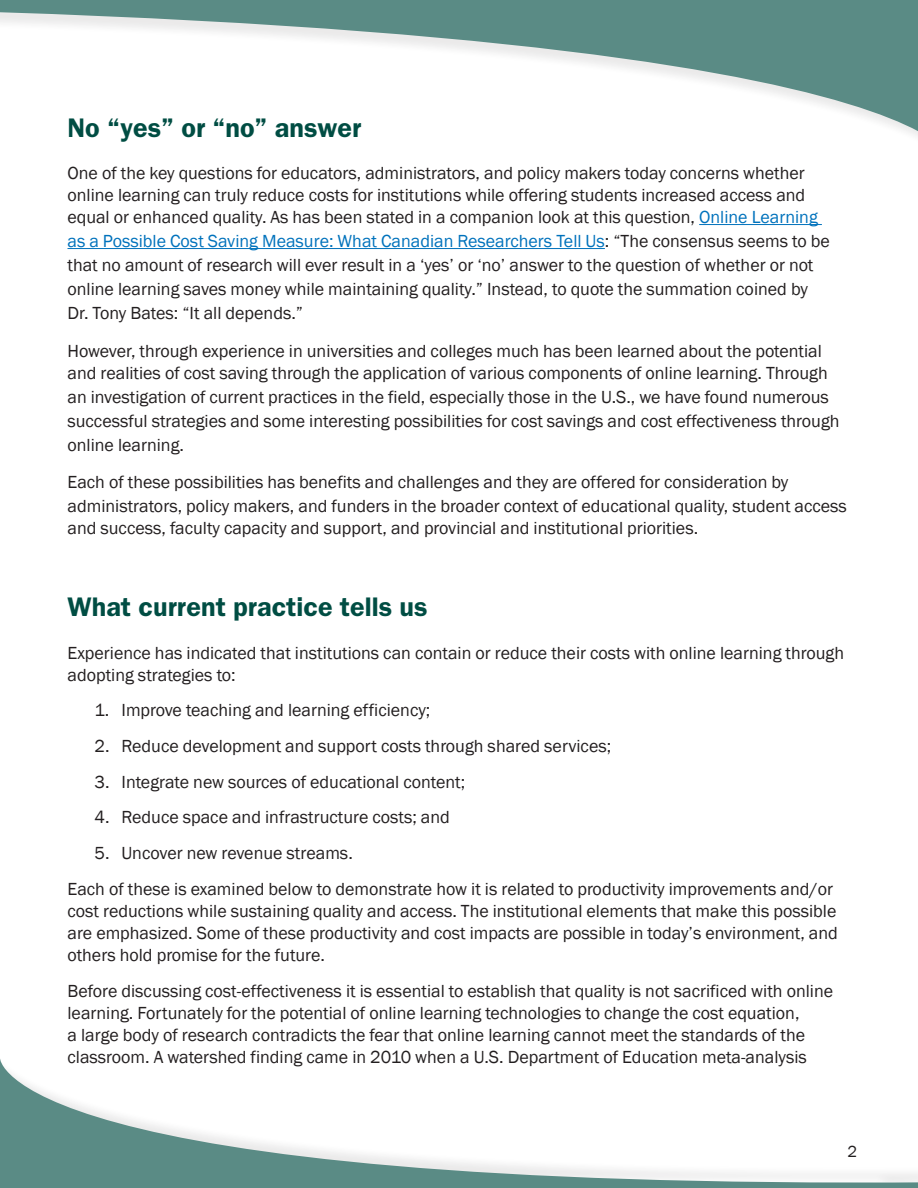
<style>
.page{position:relative;width:918px;height:1188px;background:#fff}
.page>*{position:absolute;margin:0;border:0;box-sizing:border-box;transform-origin:0 0}
.Heading_1{font:600 27px "Franklin Gothic";color:#004d43}
.Body_Text{font:18px/22.2px "Franklin Gothic";color:#231f20}
.t1{font:16.5px "Franklin Gothic";color:#231f20}
.s1{color:#0072bc}
</style>
<div class="page">
<svg style="left:0;top:0;width:918px;height:136px"></svg>
<svg style="left:0;top:1059px;width:918px;height:129px"></svg>
<hr style="left:699px;top:224px;width:123px;height:1px;background:#0072bc">
<hr style="left:68px;top:248px;width:537px;height:1px;background:#0072bc">
<p class="Heading_1" style="left:68px;top:111px;width:295px">No “yes” or “no” answer</p>
<p class="Body_Text" style="left:68px;top:162px;width:752px">One of the key questions for educators, administrators, and policy makers today concerns whether online learning can truly reduce costs for institutions while offering students increased access and equal or enhanced quality. As has been stated in a companion look at this question, <span class="s1">Online Learning</span></p>
<p class="Body_Text" style="left:68px;top:230px;width:764px;line-height:24px"><span class="s1">as a Possible Cost Saving Measure: What Canadian Researchers Tell Us</span>: “The consensus seems to be that no amount of research will ever result in a ‘yes’ or ‘no’ answer to the question of whether or not online learning saves money while maintaining quality.” Instead, to quote the summation coined by Dr. Tony Bates: “It all depends.”</p>
<p class="Body_Text" style="left:68px;top:340px;width:762px">However, through experience in universities and colleges much has been learned about the potential and realities of cost saving through the application of various components of online learning. Through</p>
<p class="Body_Text" style="left:68px;top:385px;width:774px;line-height:24px">an investigation of current practices in the field, especially those in the U.S., we have found numerous successful strategies and some interesting possibilities for cost savings and cost effectiveness through online learning.</p>
<p class="Body_Text" style="left:68px;top:471px;width:781px;line-height:24px">Each of these possibilities has benefits and challenges and they are offered for consideration by administrators, policy makers, and funders in the broader context of educational quality, student access</p>
<p class="Body_Text" style="left:68px;top:518px;width:632px">and success, faculty capacity and support, and provincial and institutional priorities.</p>
<p class="Heading_1" style="left:68px;top:591px;width:362px">What current practice tells us</p>
<p class="Body_Text" style="left:68px;top:642px;width:778px">Experience has indicated that institutions can contain or reduce their costs with online learning through adopting strategies to:</p>
<p class="Body_Text" style="left:94px;top:700px;width:337px">1. Improve teaching and learning efficiency;</p>
<p class="Body_Text" style="left:94px;top:735px;width:518px">2. Reduce development and support costs through shared services;</p>
<p class="Body_Text" style="left:94px;top:771px;width:372px">3. Integrate new sources of educational content;</p>
<p class="Body_Text" style="left:94px;top:807px;width:357px">4. Reduce space and infrastructure costs; and</p>
<p class="Body_Text" style="left:94px;top:842px;width:260px">5. Uncover new revenue streams.</p>
<p class="Body_Text" style="left:68px;top:878px;width:772px">Each of these is examined below to demonstrate how it is related to productivity improvements and/or cost reductions while sustaining quality and access. The institutional elements that make this possible are emphasized. Some of these productivity and cost impacts are possible in today’s environment, and others hold promise for the future.</p>
<p class="Body_Text" style="left:68px;top:980px;width:767px">Before discussing cost-effectiveness it is essential to establish that quality is not sacrificed with online learning. Fortunately for the potential of online learning technologies to change the cost equation,<br>a large body of research contradicts the fear that online learning cannot meet the standards of the classroom. A watershed finding came in 2010 when a U.S. Department of Education meta-analysis</p>
<p class="t1" style="left:847px;top:1142px;width:11px">2</p>
</div>
